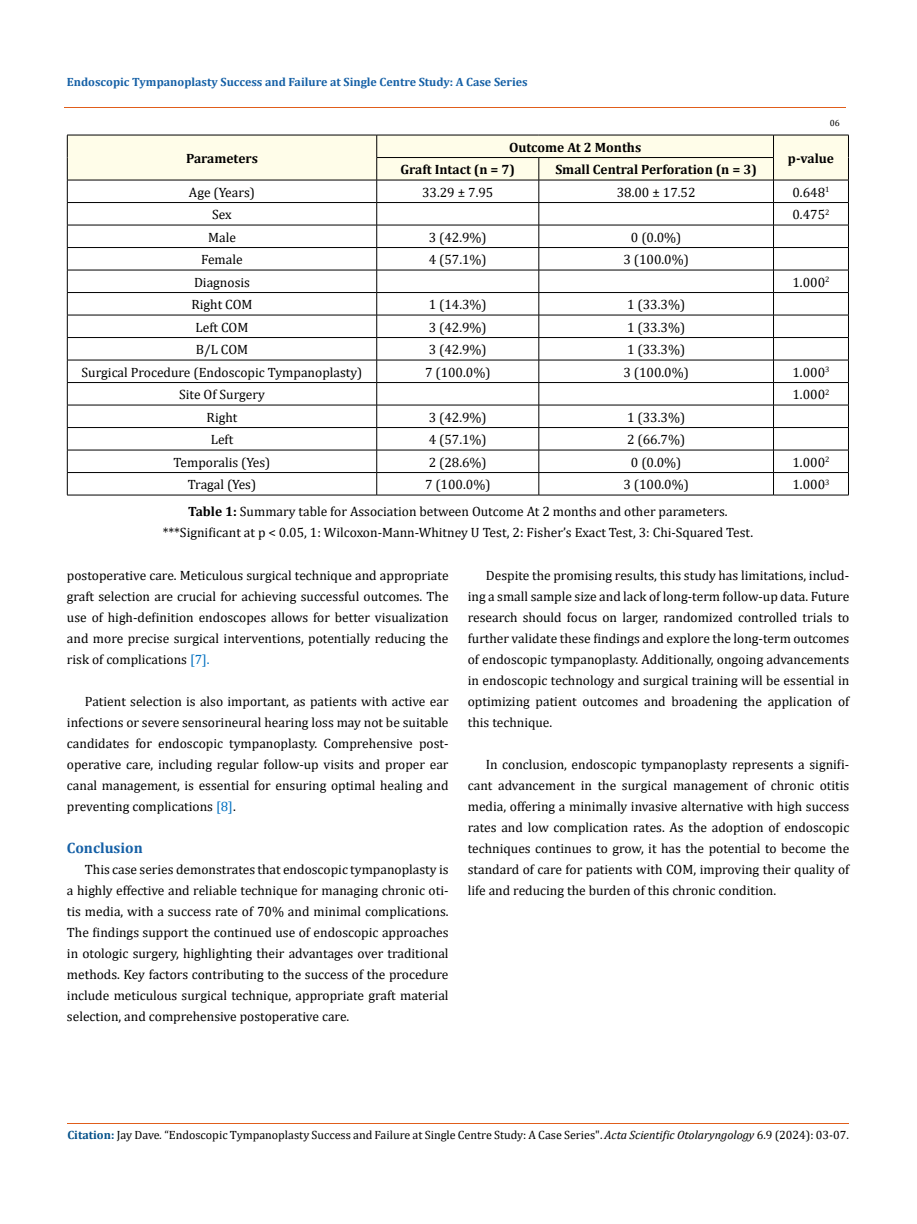
<style>
.page{position:relative;width:917px;height:1224px;background:#fff}
.page>*{position:absolute;margin:0;border:0;box-sizing:border-box;transform-origin:0 0}
.t1{font:700 15px "Cambria";color:#1560a6}
.t2{font:13.5px/21px "Cambria";color:#000;text-align:justify}
.t3{font:700 13.5px "Cambria";color:#000}
.t4{font:12px "Cambria";color:#000}
.t5{font:700 12px "Cambria";color:#1560a6}
.t6{font:9px "Cambria";color:#000}
.s1{font-weight:700}
.s2{color:#0070c0}
.s3{font-weight:700;color:#035089}
.s4{font-style:italic}
</style>
<div class="page">
<svg style="left:67px;top:135px;width:782px;height:360px"></svg>
<hr style="left:67px;top:495px;width:310px;height:1px;background:#000">
<hr style="left:377px;top:495px;width:162px;height:1px;background:#000">
<hr style="left:539px;top:495px;width:234px;height:1px;background:#000">
<hr style="left:773px;top:495px;width:75px;height:1px;background:#000">
<hr style="left:64px;top:108px;width:781px;height:1px;background:#e05d1a">
<hr style="left:67px;top:1123px;width:782px;height:1px;background:#e05d1a">
<p class="t5" style="left:67px;top:73px;width:462px">Endoscopic Tympanoplasty Success and Failure at Single Centre Study: A Case Series</p>
<p class="t3" style="left:186px;top:149px;width:73px">Parameters</p>
<p class="t3" style="left:509px;top:137px;width:134px">Outcome At 2 Months</p>
<p class="t3" style="left:400px;top:160px;width:116px">Graft Intact (n = 7)</p>
<p class="t3" style="left:555px;top:160px;width:203px">Small Central Perforation (n = 3)</p>
<p class="t6" style="left:829px;top:118px;width:11px">06</p>
<p class="t3" style="left:788px;top:149px;width:48px">p-value</p>
<p class="t2" style="left:189px;top:181px;width:68px">Age (Years)</p>
<p class="t2" style="left:422px;top:181px;width:73px">33.29 ± 7.95</p>
<p class="t2" style="left:616px;top:181px;width:80px">38.00 ± 17.52</p>
<p class="t2" style="left:792px;top:181px;width:39px">0.648<sup>1</sup></p>
<p class="t2" style="left:212px;top:204px;width:21px">Sex</p>
<p class="t2" style="left:792px;top:204px;width:39px">0.475<sup>2</sup></p>
<p class="t2" style="left:208px;top:226px;width:29px">Male</p>
<p class="t2" style="left:429px;top:226px;width:59px">3 (42.9%)</p>
<p class="t2" style="left:631px;top:226px;width:52px">0 (0.0%)</p>
<p class="t2" style="left:201px;top:249px;width:43px">Female</p>
<p class="t2" style="left:429px;top:249px;width:59px">4 (57.1%)</p>
<p class="t2" style="left:623px;top:249px;width:67px">3 (100.0%)</p>
<p class="t2" style="left:194px;top:271px;width:58px">Diagnosis</p>
<p class="t2" style="left:792px;top:271px;width:39px">1.000<sup>2</sup></p>
<p class="t2" style="left:191px;top:294px;width:63px">Right COM</p>
<p class="t2" style="left:429px;top:294px;width:59px">1 (14.3%)</p>
<p class="t2" style="left:627px;top:294px;width:59px">1 (33.3%)</p>
<p class="t2" style="left:196px;top:316px;width:54px">Left COM</p>
<p class="t2" style="left:429px;top:316px;width:59px">3 (42.9%)</p>
<p class="t2" style="left:627px;top:316px;width:59px">1 (33.3%)</p>
<p class="t2" style="left:196px;top:339px;width:54px">B/L COM</p>
<p class="t2" style="left:429px;top:339px;width:59px">3 (42.9%)</p>
<p class="t2" style="left:627px;top:339px;width:59px">1 (33.3%)</p>
<p class="t2" style="left:82px;top:361px;width:282px">Surgical Procedure (Endoscopic Tympanoplasty)</p>
<p class="t2" style="left:425px;top:361px;width:67px">7 (100.0%)</p>
<p class="t2" style="left:623px;top:361px;width:67px">3 (100.0%)</p>
<p class="t2" style="left:792px;top:361px;width:39px">1.000<sup>3</sup></p>
<p class="t2" style="left:179px;top:384px;width:87px">Site Of Surgery</p>
<p class="t2" style="left:792px;top:384px;width:39px">1.000<sup>2</sup></p>
<p class="t2" style="left:207px;top:406px;width:32px">Right</p>
<p class="t2" style="left:429px;top:406px;width:59px">3 (42.9%)</p>
<p class="t2" style="left:627px;top:406px;width:59px">1 (33.3%)</p>
<p class="t2" style="left:211px;top:429px;width:24px">Left</p>
<p class="t2" style="left:429px;top:429px;width:59px">4 (57.1%)</p>
<p class="t2" style="left:627px;top:429px;width:59px">2 (66.7%)</p>
<p class="t2" style="left:174px;top:451px;width:98px">Temporalis (Yes)</p>
<p class="t2" style="left:429px;top:451px;width:59px">2 (28.6%)</p>
<p class="t2" style="left:631px;top:451px;width:52px">0 (0.0%)</p>
<p class="t2" style="left:792px;top:451px;width:39px">1.000<sup>2</sup></p>
<p class="t2" style="left:188px;top:474px;width:70px">Tragal (Yes)</p>
<p class="t2" style="left:425px;top:474px;width:67px">7 (100.0%)</p>
<p class="t2" style="left:623px;top:474px;width:67px">3 (100.0%)</p>
<p class="t2" style="left:792px;top:474px;width:39px">1.000<sup>3</sup></p>
<p class="t2" style="left:163px;top:501px;width:592px;text-align:center"><span class="s1">Table 1:</span> Summary table for Association between Outcome At 2 months and other parameters. ***Significant at p &lt; 0.05, 1: Wilcoxon-Mann-Whitney U Test, 2: Fisher’s Exact Test, 3: Chi-Squared Test.</p>
<p class="t2" style="left:67px;top:565px;width:383px">postoperative care. Meticulous surgical technique and appropriate graft selection are crucial for achieving successful outcomes. The use of high-definition endoscopes allows for better visualization and more precise surgical interventions, potentially reducing the risk of complications <span class="s2">[7].</span></p>
<p class="t2" style="left:67px;top:691px;width:383px;text-indent:18px">Patient selection is also important, as patients with active ear infections or severe sensorineural hearing loss may not be suitable candidates for endoscopic tympanoplasty. Comprehensive post&shy;operative care, including regular follow-up visits and proper ear canal management, is essential for ensuring optimal healing and preventing complications <span class="s2">[8]</span>.</p>
<p class="t1" style="left:67px;top:837px;width:77px">Conclusion</p>
<p class="t2" style="left:67px;top:859px;width:383px;text-indent:18px">This case series demonstrates that endoscopic tympanoplasty is a highly effective and reliable technique for managing chronic oti&shy;tis media, with a success rate of 70% and minimal complications.<br>The findings support the continued use of endoscopic approaches in otologic surgery, highlighting their advantages over traditional methods. Key factors contributing to the success of the procedure include meticulous surgical technique, appropriate graft material selection, and comprehensive postoperative care.</p>
<p class="t2" style="left:468px;top:565px;width:383px;text-indent:18px">Despite the promising results, this study has limitations, includ&shy;ing a small sample size and lack of long-term follow-up data. Future research should focus on larger, randomized controlled trials to further validate these findings and explore the long-term outcomes of endoscopic tympanoplasty. Additionally, ongoing advancements in endoscopic technology and surgical training will be essential in optimizing patient outcomes and broadening the application of this technique.</p>
<p class="t2" style="left:468px;top:754px;width:383px;text-indent:18px">In conclusion, endoscopic tympanoplasty represents a signifi&shy;cant advancement in the surgical management of chronic otitis media, offering a minimally invasive alternative with high success rates and low complication rates. As the adoption of endoscopic techniques continues to grow, it has the potential to become the standard of care for patients with COM, improving their quality of life and reducing the burden of this chronic condition.</p>
<p class="t4" style="left:67px;top:1127px;width:783px"><span class="s3">Citation:</span> Jay Dave<span class="s4">.</span> “Endoscopic Tympanoplasty Success and Failure at Single Centre Study: A Case Series". <span class="s4">Acta Scientific Otolaryngology</span> 6.9 (2024): 03-07.</p>
</div>
